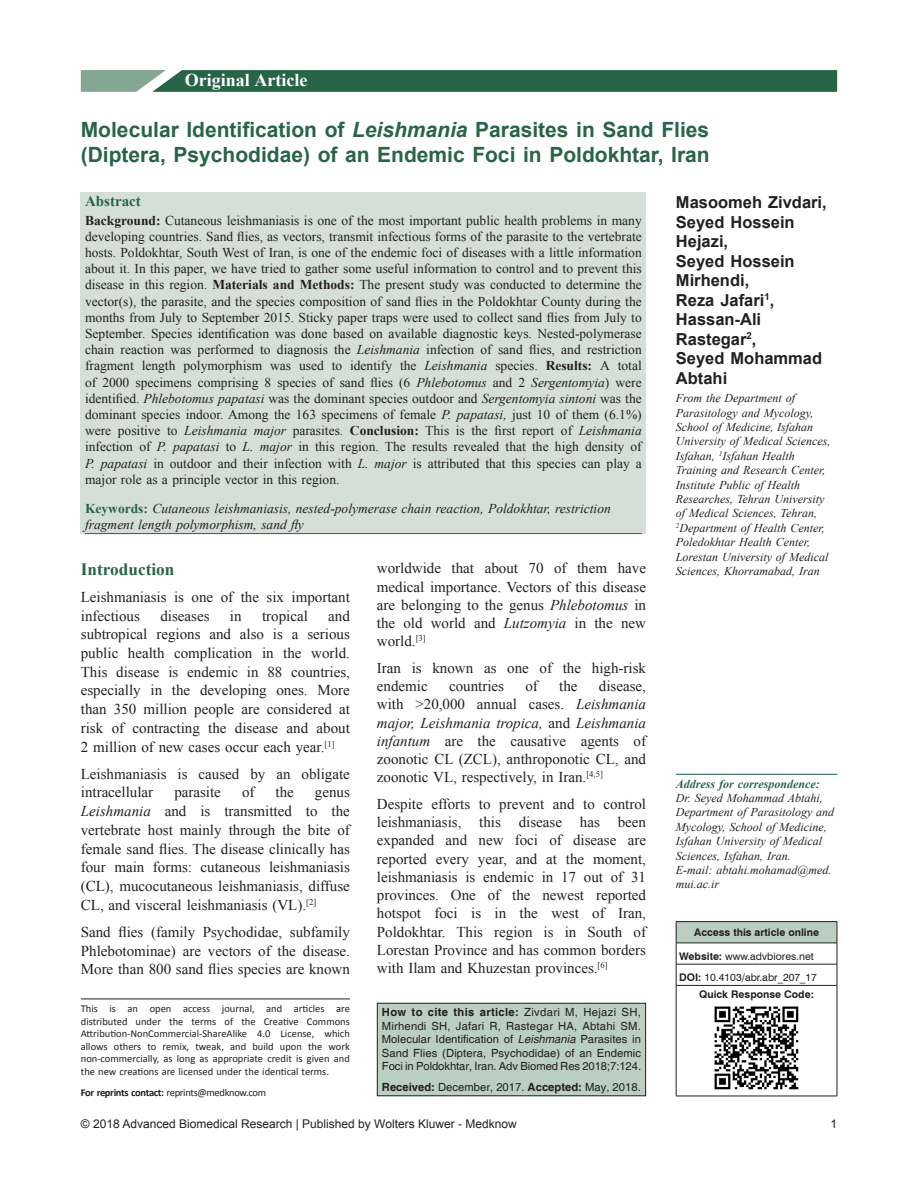
<style>
.page{position:relative;width:918px;height:1188px;background:#fff}
.page>*{position:absolute;margin:0;border:0;box-sizing:border-box;transform-origin:0 0}
.AT{font:700 21px/25.2px "Arial";color:#286446}
.AH{font:700 18px "Times New Roman";color:#fff}
.t1{font:700 17.25px "Times New Roman";color:#286446}
.AU{font:700 16.5px/19.5px "Arial";color:#231f20}
.TX{font:15px/18.1px "Times New Roman";color:#231f20;text-align:justify}
.ABSH{font:700 15px "Times New Roman";color:#286446}
.ABS{font:13.5px/16.2px "Times New Roman";color:#231f20;text-align:justify}
.KWD{font:italic 13.5px/16.2px "Times New Roman";color:#231f20}
.AFF{font:italic 12px/14.4px "Times New Roman";color:#231f20}
.ADD{font:italic 12px/14.4px "Times New Roman";color:#231f20}
.t2{font:12px "Arial";color:#231f20}
.HTC{font:11.25px/13.5px "Helvetica";letter-spacing:-.005em;color:#231f20;text-align:justify}
.HIS{font:11.25px "Helvetica";color:#231f20}
.OS{font:10.5px/12.6px "Calibri";color:#211d1e;text-align:justify}
.OS-2{font:10.5px "Calibri";letter-spacing:-.03em;color:#211d1e}
.DOI{font:10.5px "Swiss 721 BT";color:#231f20}
.Website{font:10.5px "Swiss 721 BT";color:#231f20}
.ATAO{font:700 10.5px "Swiss 721 BT";color:#231f20}
.QRC{font:700 10.5px "Swiss 721 BT";color:#231f20}
.s1{font-style:italic}
.s2{font-weight:700}
.s3{font-weight:700;font-style:normal;color:#286446}
.s4{font-weight:700;color:#286446}
</style>
<div class="page">
<hr style="left:676px;top:774px;width:161px;height:1px;background:#286446">
<div style="left:81px;top:192px;width:565px;height:341px;background:#d3dfd7"></div>
<hr style="left:85px;top:533px;width:557px;height:1px;background:#286446">
<svg style="left:81px;top:70px;width:756px;height:22px;background:#376e52"></svg>
<div style="left:377px;top:1003px;width:269px;height:93px;background:#bacec1"></div>
<div style="left:377px;top:1003px;width:269px;height:93px;border:1px solid #231f20"></div>
<div style="left:676px;top:922px;width:161px;height:21px;background:#bacec1"></div>
<hr style="left:676px;top:943px;width:161px;height:1px;background:#231f20">
<hr style="left:676px;top:964px;width:161px;height:1px;background:#231f20">
<hr style="left:676px;top:985px;width:161px;height:1px;background:#231f20">
<hr style="left:676px;top:921px;width:161px;height:1px;background:#231f20">
<svg style="left:676px;top:922px;width:1px;height:63px"></svg>
<svg style="left:837px;top:922px;width:1px;height:63px"></svg>
<hr style="left:676px;top:986px;width:1px;height:110px;background:#231f20">
<hr style="left:837px;top:986px;width:1px;height:110px;background:#231f20">
<hr style="left:676px;top:1096px;width:161px;height:1px;background:#231f20">
<img style="left:714px;top:1006px;width:85px;height:84px">
<hr style="left:81px;top:999px;width:269px;height:1px;background:#231f20">
<p class="AH" style="left:185px;top:68px;width:124px">Original Article</p>
<p class="AT" style="left:81px;top:118px;width:630px">Molecular Identification of <span class="s1">Leishmania</span> Parasites in Sand Flies (Diptera, Psychodidae) of an Endemic Foci in Poldokhtar, Iran</p>
<p class="ABSH" style="left:85px;top:191px;width:57px">Abstract</p>
<p class="ABS" style="left:85px;top:212px;width:558px"><span class="s2">Background:</span> Cutaneous leishmaniasis is one of the most important public health problems in many developing countries. Sand flies, as vectors, transmit infectious forms of the parasite to the vertebrate hosts. Poldokhtar, South West of Iran, is one of the endemic foci of diseases with a little information about it. In this paper, we have tried to gather some useful information to control and to prevent this disease in this region. <span class="s2">Materials and Methods:</span> The present study was conducted to determine the vector(s), the parasite, and the species composition of sand flies in the Poldokhtar County during the months from July to September 2015. Sticky paper traps were used to collect sand flies from July to September. Species identification was done based on available diagnostic keys. Nested‑polymerase chain reaction was performed to diagnosis the <span class="s1">Leishmania</span> infection of sand flies, and restriction fragment length polymorphism was used to identify the <span class="s1">Leishmania</span> species. <span class="s2">Results:</span> A total of 2000 specimens comprising 8 species of sand flies (6 <span class="s1">Phlebotomus</span> and 2 <span class="s1">Sergentomyia</span>) were identified. <span class="s1">Phlebotomus papatasi</span> was the dominant species outdoor and <span class="s1">Sergentomyia sintoni</span> was the dominant species indoor. Among the 163 specimens of female <span class="s1">P. papatasi,</span> just 10 of them (6.1%) were positive to <span class="s1">Leishmania major</span> parasites. <span class="s2">Conclusion:</span> This is the first report of <span class="s1">Leishmania </span>infection of <span class="s1">P. papatasi</span> to <span class="s1">L. major</span> in this region. The results revealed that the high density of <span class="s1">P. papatasi</span> in outdoor and their infection with <span class="s1">L. major</span> is attributed that this species can play a major role as a principle vector in this region.</p>
<p class="KWD" style="left:85px;top:500px;width:527px"><span class="s3">Keywords:</span> Cutaneous leishmaniasis, nested‑polymerase chain reaction, Poldokhtar, restriction fragment length polymorphism, sand fly</p>
<h1 class="t1" style="left:81px;top:557px;width:95px">Introduction</h1>
<p class="TX" style="left:81px;top:587px;width:271px;line-height:18.8px">Leishmaniasis is one of the six important infectious</p>
<p class="TX" style="left:81px;top:606px;width:271px;line-height:18.8px;text-indent:247px">and subtropical regions and also is a serious public health complication in the world.<br>This disease is endemic in 88 countries, especially in the developing ones. More than 350 million people are considered at risk of contracting the disease and about 2 million of new cases occur each year.<sup>[1]</sup></p>
<p class="TX" style="left:81px;top:764px;width:271px;line-height:18.8px">Leishmaniasis is caused by an obligate intracellular</p>
<p class="TX" style="left:160px;top:606px;width:51px">diseases</p>
<p class="TX" style="left:230px;top:606px;width:13px">in</p>
<p class="TX" style="left:262px;top:606px;width:47px">tropical</p>
<p class="TX" style="left:174px;top:783px;width:48px">parasite</p>
<p class="TX" style="left:242px;top:783px;width:14px">of</p>
<p class="TX" style="left:276px;top:783px;width:20px">the</p>
<p class="TX" style="left:81px;top:783px;width:271px;line-height:18.8px;text-indent:234px">genus <span class="s1">Leishmania</span> and is transmitted to the vertebrate host mainly through the bite of female sand flies. The disease clinically has four main forms: cutaneous leishmaniasis (CL), mucocutaneous leishmaniasis, diffuse CL, and visceral leishmaniasis (VL).<sup>[2]</sup></p>
<p class="TX" style="left:81px;top:922px;width:271px;line-height:18.8px">Sand flies (family Psychodidae, subfamily Phlebotominae) are vectors of the disease.<br>More than 800 sand flies species are known</p>
<p class="OS" style="left:81px;top:1002px;width:271px">This is an open access journal, and articles are distributed under the terms of the Creative Commons Attribution‑NonCommercial‑ShareAlike 4.0 License, which allows others to remix, tweak, and build upon the work non‑commercially, as long as appropriate credit is given and the new creations are licensed under the identical terms.</p>
<p class="OS-2" style="left:81px;top:1085px;width:187px"><span class="s2">For reprints contact:</span> reprints@medknow.com</p>
<p class="TX" style="left:377px;top:559px;width:271px">worldwide that about 70 of them have medical importance. Vectors of this disease are belonging to the genus <span class="s1">Phlebotomus</span> in the old world and <span class="s1">Lutzomyia</span> in the new world.<sup>[3]</sup></p>
<p class="TX" style="left:377px;top:659px;width:271px">Iran is known as one of the high‑risk endemic</p>
<p class="TX" style="left:377px;top:677px;width:271px;text-indent:222px">disease, with &gt;20,000 annual cases. <span class="s1">Leishmania major, Leishmania tropica,</span> and <span class="s1">Leishmania infantum</span> are the causative agents of zoonotic CL (ZCL), anthroponotic CL, and zoonotic VL, respectively, in Iran.<sup>[4,5]</sup></p>
<p class="TX" style="left:377px;top:795px;width:271px">Despite efforts to prevent and to control leishmaniasis, this disease has been expanded and new foci of disease are reported every year, and at the moment, leishmaniasis is endemic in 17 out of 31 provinces. One of the newest reported hotspot foci is in the west of Iran, Poldokhtar. This region is in South of Lorestan Province and has common borders with Ilam and Khuzestan provinces.<sup>[6]</sup></p>
<p class="TX" style="left:449px;top:677px;width:56px">countries</p>
<p class="TX" style="left:525px;top:677px;width:14px">of</p>
<p class="TX" style="left:559px;top:677px;width:20px">the</p>
<p class="HTC" style="left:382px;top:1006px;width:261px"><span class="s2">How to cite this article:</span> Zivdari M, Hejazi SH, Mirhendi SH, Jafari R, Rastegar HA, Abtahi SM.<br>Molecular Identification of <span class="s1">Leishmania</span> Parasites in Sand Flies (Diptera, Psychodidae) of an Endemic Foci in Poldokhtar, Iran. Adv Biomed Res 2018;7:124.</p>
<p class="HIS" style="left:382px;top:1081px;width:260px"><span class="s2">Received:</span> December, 2017. <span class="s2">Accepted:</span> May, 2018.</p>
<p class="AU" style="left:676px;top:193px;width:152px">Masoomeh Zivdari,<br>Seyed Hossein<br>Hejazi,<br>Seyed Hossein<br>Mirhendi,<br>Reza Jafari<sup>1</sup>,<br>Hassan‑Ali<br>Rastegar<sup>2</sup>,<br>Seyed Mohammad<br>Abtahi</p>
<p class="AFF" style="left:676px;top:391px;width:156px">From the Department of<br>Parasitology and Mycology,<br>School of Medicine, Isfahan<br>University of Medical Sciences,<br>Isfahan, <sup>1</sup>Isfahan Health<br>Training and Research Center,<br>Institute Public of Health<br>Researches, Tehran University of Medical Sciences, Tehran,<br><sup>2</sup>Department of Health Center,<br>Poledokhtar Health Center,<br>Lorestan University of Medical<br>Sciences, Khorramabad, Iran</p>
<p class="ADD" style="left:676px;top:776px;width:160px"><span class="s4">Address for correspondence:<br></span>Dr. Seyed Mohammad Abtahi,<br>Department of Parasitology and<br>Mycology, School of Medicine,<br>Isfahan University of Medical<br>Sciences, Isfahan, Iran.<br>E‑mail: abtahi.mohamad@med. mui.ac.ir</p>
<p class="ATAO" style="left:694px;top:925px;width:126px">Access this article online</p>
<p class="Website" style="left:679px;top:949px;width:136px"><span class="s2">Website:</span> www.advbiores.net</p>
<p class="DOI" style="left:679px;top:971px;width:139px"><span class="s2">DOI:</span> 10.4103/abr.abr_207_17</p>
<p class="QRC" style="left:699px;top:987px;width:116px">Quick Response Code:</p>
<p class="t2" style="left:81px;top:1116px;width:437px">© 2018 Advanced Biomedical Research | Published by Wolters Kluwer - Medknow</p>
<p class="t2" style="left:830px;top:1116px;width:8px">1</p>
</div>
